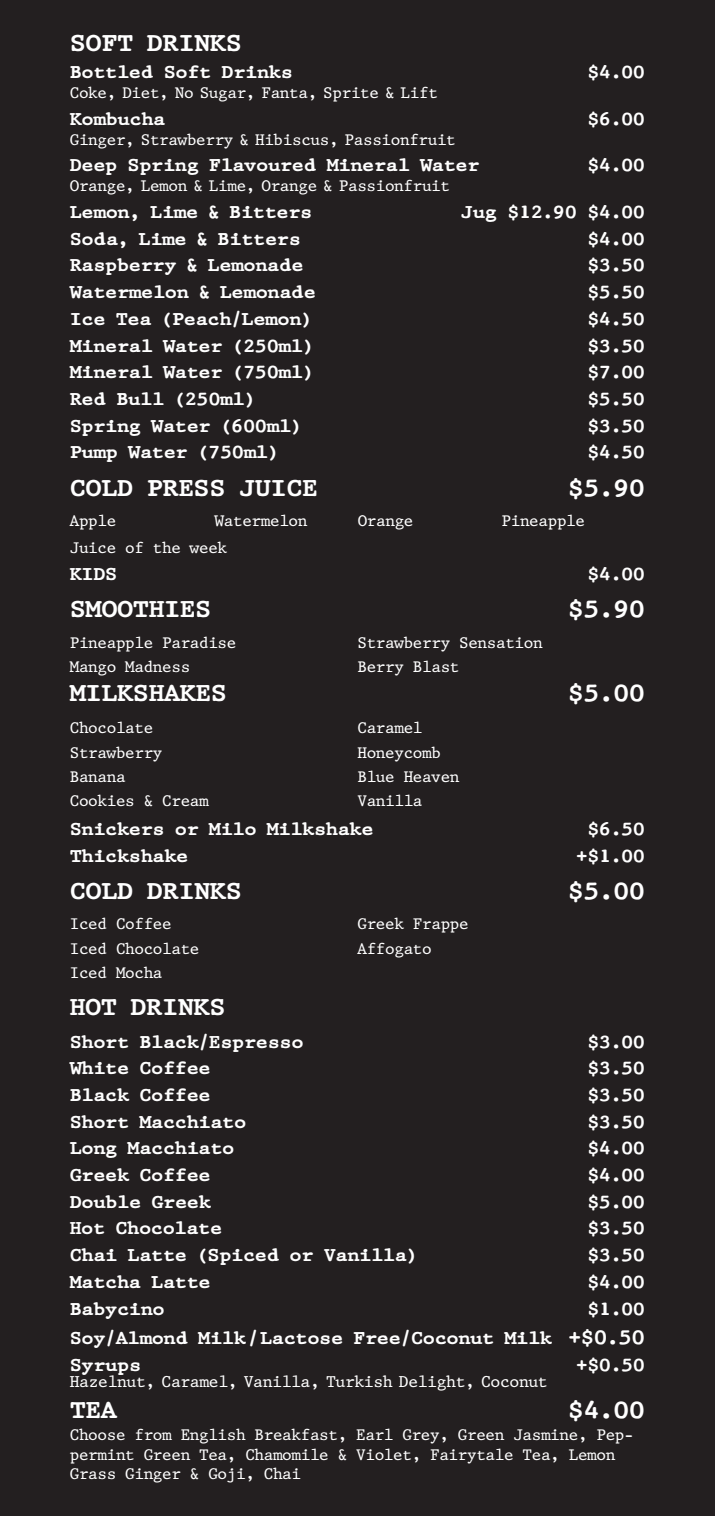
<style>
.page{position:relative;width:715px;height:1516px;background:#fff}
.page>*{position:absolute;margin:0;border:0;box-sizing:border-box;transform-origin:0 0}
.t1{font:800 24px "King";letter-spacing:-.025em;color:#fff}
.t2{font:800 18px/29.2px "King";letter-spacing:-.025em;color:#fff;text-align:right}
.t3{font:16.4px "King TPC";letter-spacing:-.025em;color:#fff}
.t4{font:16px/24.4px "King TPC";letter-spacing:-.025em;color:#fff}
.s1{font-size:20px}
</style>
<div class="page">
<div style="left:0;top:0;width:714px;height:1515px;background:#231f20"></div>
<h1 class="t1" style="left:70px;top:28px;width:164px">Soft Drinks</h1>
<p class="t2" style="left:70px;top:58px;width:224px">Bottled Soft Drinks</p>
<p class="t2" style="left:586px;top:58px;width:60px">$4.00</p>
<p class="t4" style="left:70px;top:81px;width:369px">Coke, Diet, No Sugar, Fanta, Sprite &amp; Lift</p>
<p class="t2" style="left:70px;top:104px;width:97px">Kombucha</p>
<p class="t2" style="left:586px;top:104px;width:60px">$6.00</p>
<p class="t4" style="left:70px;top:127px;width:387px">Ginger, Strawberry &amp; Hibiscus, Passionfruit</p>
<p class="t2" style="left:70px;top:151px;width:411px">Deep Spring Flavoured Mineral Water</p>
<p class="t2" style="left:586px;top:151px;width:60px">$4.00</p>
<p class="t4" style="left:70px;top:174px;width:382px">Orange, Lemon &amp; Lime, Orange &amp; Passionfruit</p>
<p class="t2" style="left:70px;top:198px;width:244px">Lemon, Lime &amp; Bitters</p>
<p class="t2" style="left:461px;top:198px;width:186px">Jug $12.90 $4.00</p>
<p class="t2" style="left:70px;top:225px;width:232px">Soda, Lime &amp; Bitters</p>
<p class="t2" style="left:586px;top:225px;width:60px">$4.00</p>
<p class="t2" style="left:70px;top:251px;width:235px">Raspberry &amp; Lemonade</p>
<p class="t2" style="left:586px;top:251px;width:60px">$3.50</p>
<p class="t2" style="left:70px;top:278px;width:248px">Watermelon &amp; Lemonade</p>
<p class="t2" style="left:586px;top:278px;width:60px">$5.50</p>
<p class="t2" style="left:70px;top:305px;width:244px">Ice Tea (Peach/Lemon)</p>
<p class="t2" style="left:586px;top:305px;width:60px">$4.50</p>
<p class="t2" style="left:70px;top:331px;width:245px">Mineral Water (250ml)</p>
<p class="t2" style="left:586px;top:331px;width:60px">$3.50</p>
<p class="t2" style="left:70px;top:358px;width:245px">Mineral Water (750ml)</p>
<p class="t2" style="left:586px;top:358px;width:60px">$7.00</p>
<p class="t2" style="left:70px;top:385px;width:187px">Red Bull (250ml)</p>
<p class="t2" style="left:586px;top:385px;width:60px">$5.50</p>
<p class="t2" style="left:70px;top:411px;width:233px">Spring Water (600ml)</p>
<p class="t2" style="left:586px;top:411px;width:60px">$3.50</p>
<p class="t2" style="left:70px;top:438px;width:210px">Pump Water (750ml)</p>
<p class="t2" style="left:586px;top:438px;width:60px">$4.50</p>
<h1 class="t1" style="left:70px;top:473px;width:48px">Cold</h1>
<h1 class="t1" style="left:147px;top:473px;width:63px">Press</h1>
<h1 class="t1" style="left:239px;top:473px;width:80px">Juice</h1>
<h1 class="t1" style="left:567px;top:473px;width:79px">$5.90</h1>
<p class="t4" style="left:70px;top:508px;width:48px">Apple</p>
<p class="t4" style="left:214px;top:508px;width:94px">Watermelon</p>
<p class="t4" style="left:357px;top:508px;width:57px">Orange</p>
<p class="t4" style="left:501px;top:508px;width:85px">Pineapple</p>
<p class="t4" style="left:70px;top:536px;width:159px">Juice of the week</p>
<p class="t2" style="left:70px;top:560px;width:49px">KIDS</p>
<p class="t2" style="left:586px;top:560px;width:60px">$4.00</p>
<h1 class="t1" style="left:70px;top:594px;width:134px">Smoothies</h1>
<h1 class="t1" style="left:567px;top:594px;width:79px">$5.90</h1>
<p class="t4" style="left:70px;top:630px;width:168px">Pineapple Paradise<br>Mango Madness</p>
<p class="t4" style="left:357px;top:630px;width:187px">Strawberry Sensation<br>Berry Blast</p>
<h1 class="t1" style="left:70px;top:678px;width:149px">MilkShakes</h1>
<h1 class="t1" style="left:567px;top:678px;width:79px">$5.00</h1>
<p class="t4" style="left:70px;top:716px;width:140px">Chocolate<br>Strawberry<br>Banana<br>Cookies &amp; Cream</p>
<p class="t4" style="left:357px;top:716px;width:103px">Caramel<br>Honeycomb<br>Blue Heaven<br>Vanilla</p>
<p class="t2" style="left:70px;top:815px;width:305px">Snickers or Milo Milkshake</p>
<p class="t2" style="left:586px;top:815px;width:60px">$6.50</p>
<p class="t2" style="left:70px;top:841px;width:120px">Thickshake</p>
<p class="t2" style="left:576px;top:841px;width:70px">+$1.00</p>
<h1 class="t1" style="left:70px;top:876px;width:48px">Cold</h1>
<h1 class="t1" style="left:147px;top:876px;width:87px">Drinks</h1>
<h1 class="t1" style="left:567px;top:876px;width:79px">$5.00</h1>
<p class="t4" style="left:70px;top:912px;width:131px">Iced Coffee<br>Iced Chocolate<br>Iced Mocha</p>
<p class="t4" style="left:357px;top:912px;width:113px">Greek Frappe<br>Affogato</p>
<h1 class="t1" style="left:70px;top:992px;width:154px">Hot Drinks</h1>
<p class="t2" style="left:70px;top:1027px;width:235px">Short Black/Espresso</p>
<p class="t2" style="left:586px;top:1027px;width:60px">$3.00</p>
<p class="t2" style="left:70px;top:1054px;width:142px">White Coffee</p>
<p class="t2" style="left:586px;top:1054px;width:60px">$3.50</p>
<p class="t2" style="left:70px;top:1080px;width:142px">Black Coffee</p>
<p class="t2" style="left:586px;top:1080px;width:60px">$3.50</p>
<p class="t2" style="left:70px;top:1107px;width:178px">Short Macchiato</p>
<p class="t2" style="left:586px;top:1107px;width:60px">$3.50</p>
<p class="t2" style="left:70px;top:1134px;width:166px">Long Macchiato</p>
<p class="t2" style="left:586px;top:1134px;width:60px">$4.00</p>
<p class="t2" style="left:70px;top:1161px;width:142px">Greek Coffee</p>
<p class="t2" style="left:586px;top:1161px;width:60px">$4.00</p>
<p class="t2" style="left:70px;top:1187px;width:143px">Double Greek</p>
<p class="t2" style="left:586px;top:1187px;width:60px">$5.00</p>
<p class="t2" style="left:70px;top:1214px;width:154px">Hot Chocolate</p>
<p class="t2" style="left:586px;top:1214px;width:60px">$3.50</p>
<p class="t2" style="left:70px;top:1241px;width:349px">Chai Latte (Spiced or Vanilla)</p>
<p class="t2" style="left:586px;top:1241px;width:60px">$3.50</p>
<p class="t2" style="left:70px;top:1267px;width:142px">Matcha Latte</p>
<p class="t2" style="left:586px;top:1267px;width:60px">$4.00</p>
<p class="t2" style="left:70px;top:1294px;width:97px">Babycino</p>
<p class="t2" style="left:70px;top:1294px;width:576px">$1.00<br>Soy/Almond Milk/Lactose Free/Coconut Milk <span class="s1">+$0.50</span></p>
<p class="t2" style="left:70px;top:1350px;width:73px">Syrups</p>
<p class="t2" style="left:576px;top:1350px;width:70px">+$0.50</p>
<p class="t3" style="left:70px;top:1371px;width:479px">Hazelnut, Caramel, Vanilla, Turkish Delight, Coconut</p>
<h1 class="t1" style="left:70px;top:1395px;width:49px">Tea</h1>
<h1 class="t1" style="left:567px;top:1395px;width:79px">$4.00</h1>
<p class="t4" style="left:70px;top:1425px;width:565px;line-height:19.2px">Choose from English Breakfast, Earl Grey, Green Jasmine, Pep&shy;permint Green Tea, Chamomile &amp; Violet, Fairytale Tea, Lemon<br>Grass Ginger &amp; Goji, Chai</p>
</div>
